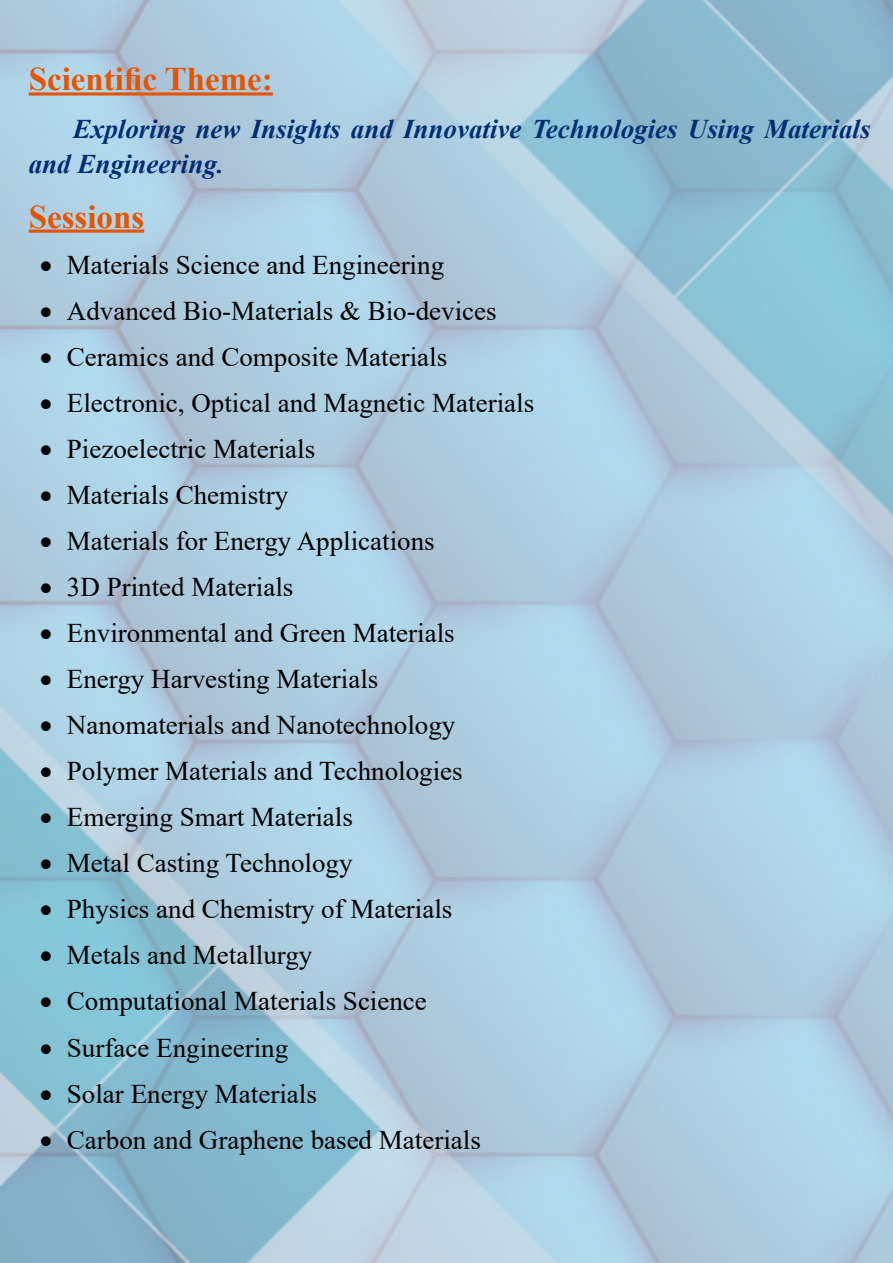
<style>
.page{position:relative;width:893px;height:1263px;background:#fff}
.page>*{position:absolute;margin:0;border:0;box-sizing:border-box;transform-origin:0 0}
.t1{font:700 33px "Times New Roman";color:#e55402}
.List_Paragraph{font:27px "Times New Roman";color:#000}
.t2{font:italic 700 27px/34.5px "Times New Roman";color:#002e74}
</style>
<div class="page">
<img style="left:0;top:0;width:893px;height:1263px">
<svg style="left:29px;top:92px;width:244px;height:4px"></svg>
<hr style="left:29px;top:230px;width:115px;height:3px;background:#e55402">
<p class="t1" style="left:29px;top:56px;width:246px">Scientific Theme:</p>
<p class="t2" style="left:29px;top:111px;width:843px;text-indent:44px">Exploring new Insights and Innovative Technologies Using Materials and Engineering.</p>
<p class="t1" style="left:29px;top:193px;width:117px">Sessions</p>
<p class="List_Paragraph" style="left:40px;top:245px;width:406px">• Materials Science and Engineering</p>
<p class="List_Paragraph" style="left:40px;top:292px;width:458px">• Advanced Bio-Materials &amp; Bio-devices</p>
<p class="List_Paragraph" style="left:40px;top:338px;width:409px">• Ceramics and Composite Materials</p>
<p class="List_Paragraph" style="left:40px;top:384px;width:496px">• Electronic, Optical and Magnetic Materials</p>
<p class="List_Paragraph" style="left:40px;top:430px;width:277px">• Piezoelectric Materials</p>
<p class="List_Paragraph" style="left:40px;top:476px;width:250px">• Materials Chemistry</p>
<p class="List_Paragraph" style="left:40px;top:522px;width:396px">• Materials for Energy Applications</p>
<p class="List_Paragraph" style="left:40px;top:568px;width:255px">• 3D Printed Materials</p>
<p class="List_Paragraph" style="left:40px;top:614px;width:416px">• Environmental and Green Materials</p>
<p class="List_Paragraph" style="left:40px;top:660px;width:340px">• Energy Harvesting Materials</p>
<p class="List_Paragraph" style="left:40px;top:706px;width:417px">• Nanomaterials and Nanotechnology</p>
<p class="List_Paragraph" style="left:40px;top:752px;width:424px">• Polymer Materials and Technologies</p>
<p class="List_Paragraph" style="left:40px;top:798px;width:314px">• Emerging Smart Materials</p>
<p class="List_Paragraph" style="left:40px;top:844px;width:314px">• Metal Casting Technology</p>
<p class="List_Paragraph" style="left:40px;top:890px;width:414px">• Physics and Chemistry of Materials</p>
<p class="List_Paragraph" style="left:40px;top:936px;width:274px">• Metals and Metallurgy</p>
<p class="List_Paragraph" style="left:40px;top:982px;width:388px">• Computational Materials Science</p>
<p class="List_Paragraph" style="left:40px;top:1028px;width:250px">• Surface Engineering</p>
<p class="List_Paragraph" style="left:40px;top:1074px;width:278px">• Solar Energy Materials</p>
<p class="List_Paragraph" style="left:40px;top:1120px;width:442px">• Carbon and Graphene based Materials</p>
</div>
